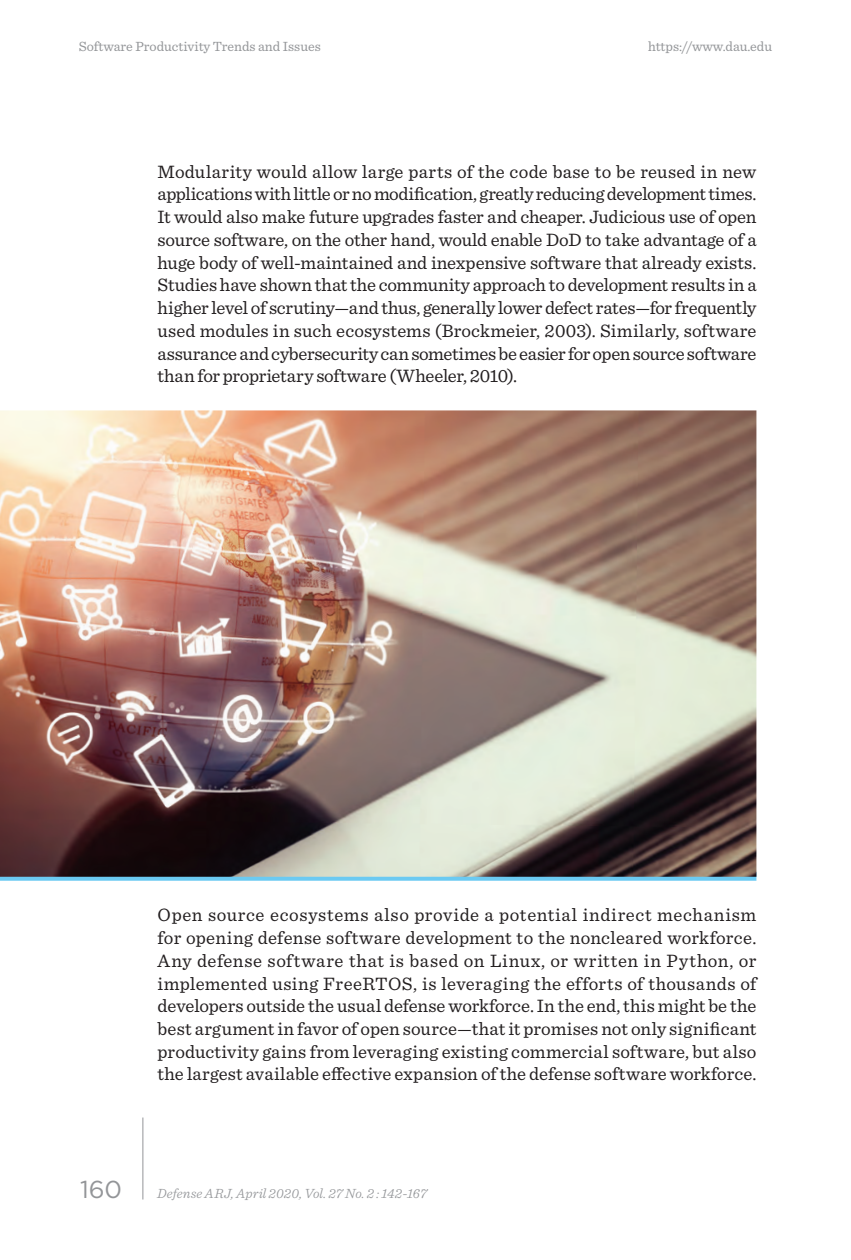
<style>
.page{position:relative;width:851px;height:1260px;background:#fff}
.page>*{position:absolute;margin:0;border:0;box-sizing:border-box;transform-origin:0 0}
.t1{font:24.5px "Gotham";color:#939598}
.t2{font:18.9px/22.8px "Sentinel";letter-spacing:-.005em;color:#231f20;text-align:justify}
.t3{font:14px "Sentinel";color:#939598}
.t4{font:italic 300 14px "Sentinel";letter-spacing:.005em;color:#939598}
</style>
<div class="page">
<hr style="left:142px;top:1118px;width:1px;height:82px;background:#939598">
<div style="left:0;top:872px;width:756px;height:9px;background:#6bcaf2"></div>
<img style="left:0;top:410px;width:756px;height:467px">
<p class="t3" style="left:79px;top:35px;width:243px">Software Productivity Trends and Issues</p>
<p class="t3" style="left:648px;top:35px;width:126px">https://www.dau.edu</p>
<p class="t2" style="left:158px;top:159px;width:600px">Modularity would allow large parts of the code base to be reused in new applications with little or no modifcation, greatly reducing development times.<br>It would also make future upgrades faster and cheaper. Judicious use of open source software, on the other hand, would enable DoD to take advantage of a huge body of well-maintained and inexpensive software that already exists.<br>Studies have shown that the community approach to development results in a higher level of scrutiny—and thus, generally lower defect rates—for frequently used modules in such ecosystems (Brockmeier, 2003). Similarly, software assurance and cybersecurity can sometimes be easier for open source software than for proprietary software (Wheeler, 2010).</p>
<p class="t2" style="left:158px;top:902px;width:602px">Open source ecosystems also provide a potential indirect mechanism for opening defense software development to the noncleared workforce.<br>Any defense software that is based on Linux, or written in Python, or implemented using FreeRTOS, is leveraging the efforts of thousands of developers outside the usual defense workforce. In the end, this might be the best argument in favor of open source—that it promises not only signifcant productivity gains from leveraging existing commercial software, but also the largest available efective expansion of the defense software workforce.</p>
<p class="t1" style="left:80px;top:1173px;width:43px">160</p>
<p class="t4" style="left:157px;top:1183px;width:271px">Defense ARJ, April 2020, Vol. 27 No. 2 : 142-167</p>
</div>
